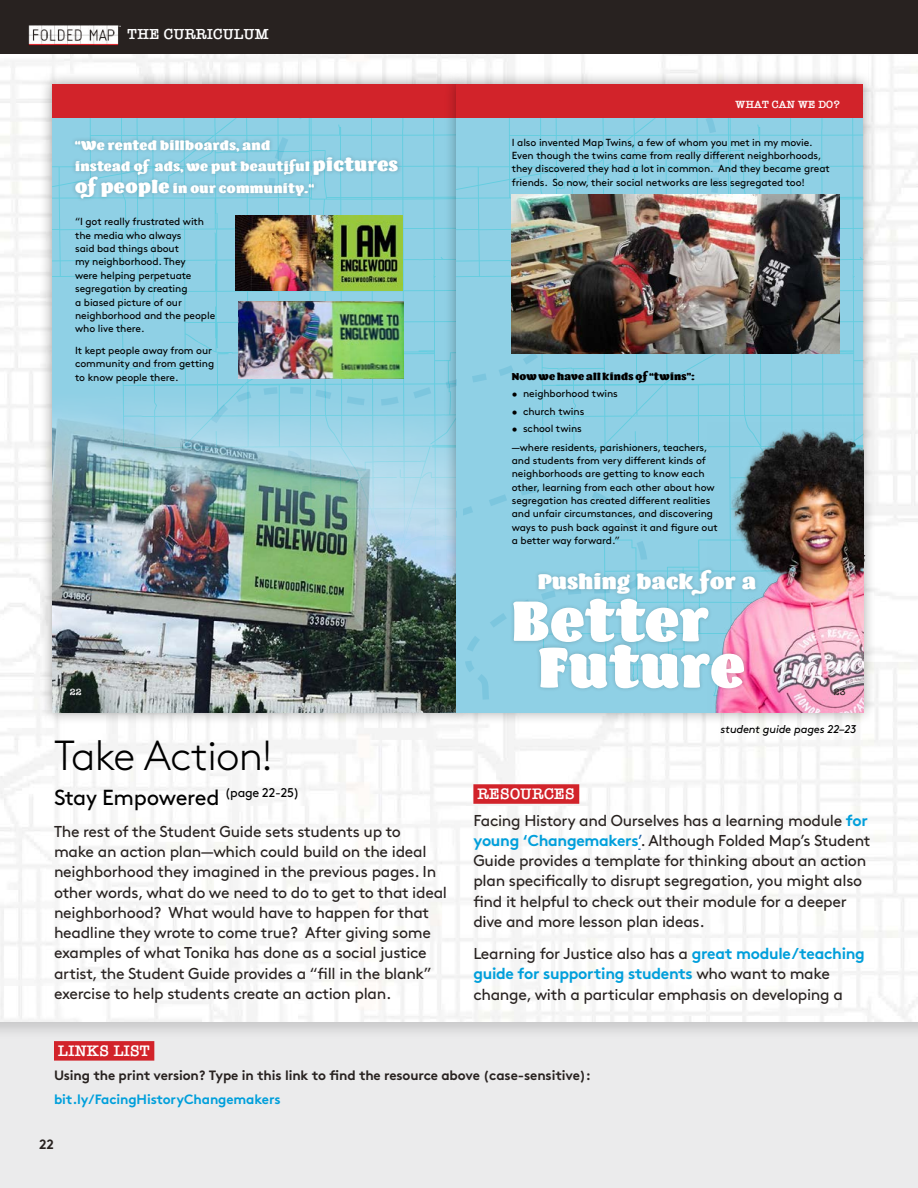
<style>
.page{position:relative;width:918px;height:1188px;background:#fff}
.page>*{position:absolute;margin:0;border:0;box-sizing:border-box;transform-origin:0 0}
.t1{font:57.75px "Barricada Pro";letter-spacing:.02em;color:#fff}
.t2{font:57.3px "Barricada Pro";letter-spacing:.02em;color:#fff}
.t3{font:300 42px "Brown";letter-spacing:-.02em;color:#000}
.t4{font:21.75px "Brown Regular Alt";letter-spacing:-.015em;color:#000}
.t5{font:21.6px "Barricada Pro";letter-spacing:.02em;color:#fff}
.t6{font:15.75px/20.2px "Brown Regular Alt";letter-spacing:-.02em;color:#282220}
.t7{font:700 15.75px "Brown";letter-spacing:-.02em;color:#009fdb}
.t8{font:600 15.75px "American Typewriter";letter-spacing:.015em;color:#fff}
.t9{font:600 15px "American Typewriter";letter-spacing:.02em;color:#fff}
.t10{font:700 13.5px "Brown";letter-spacing:-.01em;color:#282220}
.t11{font:700 13.5px "Brown";letter-spacing:-.01em;color:#009fdb}
.t12{font:13.35px/21.6px "Barricada Pro";letter-spacing:.03em;color:#fff}
.t13{font:italic 11.25px "Brown";letter-spacing:-.015em;color:#000}
.t14{font:600 10.8px "American Typewriter";letter-spacing:.01em;color:#fff}
.t15{font:10.2px/13.4px "Brown Regular Alt";letter-spacing:-.01em;color:#000}
.t16{font:10.2px "Barricada Pro";letter-spacing:.03em;color:#000}
.t17{font:600 9.3px "American Typewriter";color:#fff}
.t18{font:600 9.3px "American Typewriter";color:#282220}
.s1{font-size:18.45px}
.s2{font-family:"Brown";font-weight:700;color:#009fdb}
.s3{color:#215e9e}
.s4{font-family:"Brown Regular Alt";font-weight:400;color:#282220}
</style>
<div class="page">
<div style="left:0;top:0;width:918px;height:54px;background:#282220"></div>
<div style="left:0;top:1011px;width:918px;height:177px;background:#000;opacity:.15"></div>
<div style="left:473px;top:784px;width:106px;height:20px;background:#d2232a"></div>
<img style="left:28px;top:25px;width:93px;height:21px">
<div style="left:40px;top:72px;width:432px;height:654px;background:#000;opacity:.35"></div>
<div style="left:52px;top:117px;width:132px;height:278px;background:#8fd0e5"></div>
<svg style="left:184px;top:117px;width:39px;height:278px;background:#8bcee3"></svg>
<img style="left:52px;top:395px;width:171px;height:318px">
<div style="left:71px;top:135px;width:331px;height:68px;background:#000;opacity:.15"></div>
<div style="left:52px;top:84px;width:407px;height:33px;background:#d2232a"></div>
<div style="left:444px;top:72px;width:432px;height:654px;background:#000;opacity:.35"></div>
<svg style="left:828px;top:117px;width:35px;height:306px;background:#8ccfe3"></svg>
<img style="left:223px;top:84px;width:241px;height:629px">
<svg style="left:464px;top:117px;width:364px;height:596px;background:#8dcfe3"></svg>
<img style="left:512px;top:194px;width:328px;height:160px">
<img style="left:708px;top:423px;width:155px;height:290px">
<div style="left:534px;top:566px;width:226px;height:34px;background:#000;opacity:.15"></div>
<div style="left:535px;top:640px;width:214px;height:53px;background:#000;opacity:.15"></div>
<div style="left:509px;top:594px;width:204px;height:52px;background:#000;opacity:.15"></div>
<div style="left:456px;top:84px;width:407px;height:33px;background:#d2232a"></div>
<div style="left:54px;top:1041px;width:100px;height:20px;background:#d2232a"></div>
<h3 class="t9" style="left:128px;top:23px;width:143px">THE CURRICULUM</h3>
<h3 class="t12" style="left:75px;top:134px;width:324px">“We rented billboards, and<br>instead of ads, we put beautiful <span class="s1">pictures of people</span> in our community.“</h3>
<p class="t15" style="left:75px;top:214px;width:142px">“I got really frustrated with the media who always<br>said bad things about<br>my neighborhood. They<br>were helping perpetuate segregation by creating<br>a biased picture of our neighborhood and the people who live there.</p>
<p class="t15" style="left:75px;top:343px;width:141px">It kept people away from our community and from getting to know people there.</p>
<p class="t17" style="left:70px;top:685px;width:13px">22</p>
<h3 class="t3" style="left:54px;top:724px;width:220px">Take Action!</h3>
<h3 class="t4" style="left:54px;top:781px;width:247px">Stay Empowered <sup>(page</sup> <sup>22-25)</sup></h3>
<p class="t6" style="left:54px;top:820px;width:395px">The rest of the Student Guide sets students up to<br>make an action plan—which could build on the ideal neighborhood they imagined in the previous pages. In other words, what do we need to do to get to that ideal neighborhood? What would have to happen for that headline they wrote to come true? After giving some examples of what Tonika has done as a social justice artist, the Student Guide provides a “fill in the blank” exercise to help students create an action plan.</p>
<p class="t14" style="left:736px;top:96px;width:106px">WHAT CAN WE DO?</p>
<p class="t15" style="left:512px;top:135px;width:319px">I also invented Map Twins, a few of whom you met in my movie.<br>Even though the twins came from really different neighborhoods, they discovered they had a lot in common. And they became great friends. So now, their social networks are less segregated too!</p>
<p class="t16" style="left:512px;top:370px;width:184px">Now we have all kinds of “twins”:</p>
<p class="t15" style="left:512px;top:386px;width:108px">• neighborhood twins</p>
<p class="t15" style="left:512px;top:404px;width:74px">• church twins</p>
<p class="t15" style="left:512px;top:419px;width:197px;line-height:18.5px">• school twins<br>—where residents, parishioners, teachers,</p>
<p class="t15" style="left:512px;top:453px;width:207px">and students from very different kinds of neighborhoods are getting to know each other, learning from each other about how segregation has created different realities and unfair circumstances, and discovering ways to push back against it and figure out a better way forward.”</p>
<h3 class="t5" style="left:538px;top:569px;width:220px">Pushing back for a</h3>
<h2 class="t2" style="left:512px;top:588px;width:198px">Better</h2>
<h1 class="t1" style="left:538px;top:633px;width:208px">Future</h1>
<p class="t18" style="left:834px;top:685px;width:13px">23</p>
<p class="t13" style="left:721px;top:720px;width:137px">student guide pages 22–23</p>
<h3 class="t8" style="left:478px;top:782px;width:99px">RESOURCES</h3>
<p class="t6" style="left:473px;top:809px;width:399px">Facing History and Ourselves has a learning module <span class="s2">for young ‘Changemakers</span><span class="s3">’</span>. Although Folded Map’s Student Guide provides a template for thinking about an action plan specifically to disrupt segregation, you might also find it helpful to check out their module for a deeper dive and more lesson plan ideas.</p>
<h3 class="t6" style="left:473px;top:942px;width:393px">Learning for Justice also has a <span class="s2">great module/teaching</span></h3>
<h3 class="t7" style="left:473px;top:961px;width:358px">guide for supporting students <span class="s4">who want to make</span></h3>
<h3 class="t6" style="left:473px;top:983px;width:371px">change, with a particular emphasis on developing a</h3>
<h3 class="t8" style="left:58px;top:1039px;width:93px">LINKS LIST</h3>
<h3 class="t10" style="left:54px;top:1064px;width:538px">Using the print version? Type in this link to find the resource above (case-sensitive):</h3>
<h3 class="t11" style="left:54px;top:1088px;width:228px">bit.ly/FacingHistoryChangemakers</h3>
<h3 class="t10" style="left:39px;top:1133px;width:16px">22</h3>
</div>
